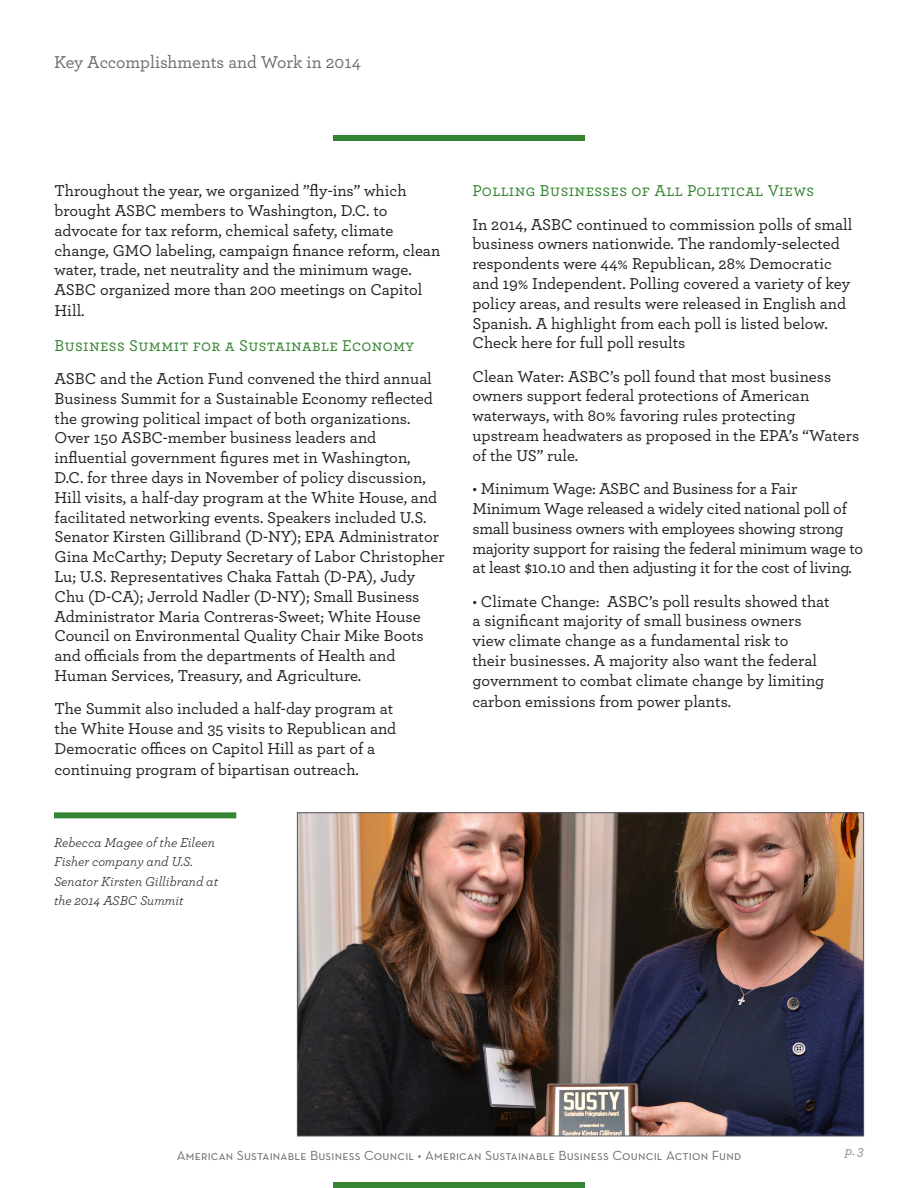
<style>
.page{position:relative;width:918px;height:1188px;background:#fff}
.page>*{position:absolute;margin:0;border:0;box-sizing:border-box;transform-origin:0 0}
.subhead2_space_befor{font:500 18px "Archer";color:#6c6d70}
.body_copy{font:500 16.5px/19.8px "Archer";color:#231f20}
.body_copy-2{font:16.5px "Archer Medium SC";letter-spacing:.025em;color:#368532}
.body_copy-3{font:italic 13.5px/19.5px "Archer";color:#231f20}
.t1{font:13.5px "Neutra Text Book SC";letter-spacing:.015em;color:#6c6d70}
.subhead2_space_befor-2{font:italic 13.5px "Archer";color:#6c6d70}
</style>
<div class="page">
<div style="left:333px;top:135px;width:252px;height:6px;background:#368532"></div>
<div style="left:333px;top:1182px;width:252px;height:6px;background:#368532"></div>
<div style="left:54px;top:812px;width:182px;height:6px;background:#368532"></div>
<img style="left:299px;top:814px;width:563px;height:320px">
<p class="subhead2_space_befor" style="left:54px;top:49px;width:308px">Key Accomplishments and Work in 2014</p>
<p class="body_copy" style="left:55px;top:180px;width:387px">Throughout the year, we organized ”fly-ins” which brought ASBC members to Washington, D.C. to advocate for tax reform, chemical safety, climate change, GMO labeling, campaign finance reform, clean water, trade, net neutrality and the minimum wage.<br>ASBC organized more than 200 meetings on Capitol Hill.</p>
<p class="body_copy-2" style="left:55px;top:335px;width:361px">Business Summit for a Sustainable Economy</p>
<p class="body_copy" style="left:55px;top:368px;width:392px">ASBC and the Action Fund convened the third annual Business Summit for a Sustainable Economy reflected the growing political impact of both organizations.<br>Over 150 ASBC-member business leaders and influential government figures met in Washington,<br>D.C. for three days in November of policy discussion, Hill visits, a half-day program at the White House, and facilitated networking events. Speakers included U.S.<br>Senator Kirsten Gillibrand (D-NY); EPA Administrator Gina McCarthy; Deputy Secretary of Labor Christopher Lu; U.S. Representatives Chaka Fattah (D-PA), Judy Chu (D-CA); Jerrold Nadler (D-NY); Small Business Administrator Maria Contreras-Sweet; White House Council on Environmental Quality Chair Mike Boots and officials from the departments of Health and Human Services, Treasury, and Agriculture.</p>
<p class="body_copy" style="left:55px;top:698px;width:343px;line-height:20.2px">The Summit also included a half-day program at the White House and 35 visits to Republican and Democratic offices on Capitol Hill as part of a continuing program of bipartisan outreach.</p>
<p class="body_copy-3" style="left:54px;top:832px;width:166px">Rebecca Magee of the Eileen<br>Fisher company and U.S.<br>Senator Kirsten Gillibrand at the 2014 ASBC Summit</p>
<p class="body_copy-2" style="left:472px;top:180px;width:343px">Polling Businesses of All Political Views</p>
<p class="body_copy" style="left:472px;top:213px;width:381px">In 2014, ASBC continued to commission polls of small business owners nationwide. The randomly-selected respondents were 44% Republican, 28% Democratic and 19% Independent. Polling covered a variety of key policy areas, and results were released in English and Spanish. A highlight from each poll is listed below.<br>Check here for full poll results</p>
<p class="body_copy" style="left:472px;top:365px;width:388px">Clean Water: ASBC’s poll found that most business owners support federal protections of American waterways, with 80% favoring rules protecting upstream headwaters as proposed in the EPA’s “Waters of the US” rule.</p>
<p class="body_copy" style="left:472px;top:478px;width:392px">• Minimum Wage: ASBC and Business for a Fair Minimum Wage released a widely cited national poll of small business owners with employees showing strong majority support for raising the federal minimum wage to at least $10.10 and then adjusting it for the cost of living.</p>
<p class="body_copy" style="left:472px;top:590px;width:359px">• Climate Change: ASBC’s poll results showed that a significant majority of small business owners view climate change as a fundamental risk to<br>their businesses. A majority also want the federal government to combat climate change by limiting carbon emissions from power plants.</p>
<p class="t1" style="left:177px;top:1147px;width:566px">American Sustainable Business Council • American Sustainable Business Council Action Fund</p>
<p class="subhead2_space_befor-2" style="left:845px;top:1141px;width:20px">p. 3</p>
</div>
